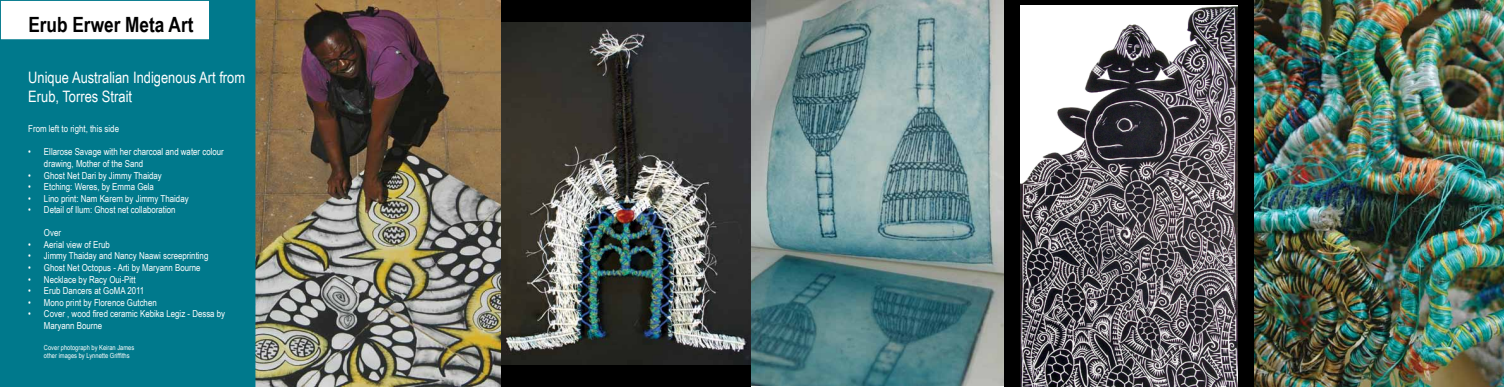
<style>
.page{position:relative;width:1504px;height:387px;background:#fff}
.page>*{position:absolute;margin:0;border:0;box-sizing:border-box;transform-origin:0 0}
.t1{font:700 21px "Arial Narrow";color:#000}
.t2{font:15.75px/18.9px "Arial Narrow";color:#fff}
.t3{font:9.62px/11.5px "Arial Narrow";color:#fff}
.t4{font:7px "Arial Narrow";color:#fff}
</style>
<div class="page">
<img style="left:255px;top:1px;width:246px;height:386px">
<div style="left:0;top:0;width:255px;height:386px;background:#00798c"></div>
<div style="left:0;top:0;width:255px;height:387px;border:1px solid #00798c"></div>
<div style="left:0;top:0;width:209px;height:40px;background:#fff"></div>
<div style="left:0;top:0;width:210px;height:40px;border:1px solid #00798c"></div>
<img style="left:1253px;top:0;width:250px;height:387px">
<img style="left:750px;top:1px;width:253px;height:384px">
<div style="left:501px;top:0;width:249px;height:386px;background:#000"></div>
<img style="left:501px;top:22px;width:249px;height:343px">
<div style="left:1004px;top:0;width:249px;height:386px;background:#000"></div>
<img style="left:1020px;top:6px;width:217px;height:380px">
<h1 class="t1" style="left:28px;top:9px;width:166px">Erub Erwer Meta Art</h1>
<h2 class="t2" style="left:28px;top:67px;width:218px">Unique Australian Indigenous Art from<br>Erub, Torres Strait</h2>
<p class="t3" style="left:28px;top:123px;width:92px">From left to right, this side</p>
<p class="t3" style="left:44px;top:146px;width:181px;text-indent:-16px">• Ellarose Savage with her charcoal and water colour drawing, Mother of the Sand</p>
<p class="t3" style="left:28px;top:169px;width:135px">• Ghost Net Dari by Jimmy Thaiday</p>
<p class="t3" style="left:28px;top:181px;width:127px">• Etching: Weres, by Emma Gela</p>
<p class="t3" style="left:28px;top:192px;width:162px">• Lino print: Nam Karem by Jimmy Thaiday</p>
<p class="t3" style="left:28px;top:204px;width:149px">• Detail of Ilum: Ghost net collaboration</p>
<p class="t3" style="left:28px;top:227px;width:34px">• Over</p>
<p class="t3" style="left:28px;top:238px;width:83px">• Aerial view of Erub</p>
<p class="t3" style="left:28px;top:250px;width:182px">• Jimmy Thaiday and Nancy Naawi screeprinting</p>
<p class="t3" style="left:28px;top:261px;width:174px">• Ghost Net Octopus - Arti by Maryann Bourne</p>
<p class="t3" style="left:28px;top:273px;width:109px">• Necklace by Racy Oui-Pitt</p>
<p class="t3" style="left:28px;top:285px;width:118px">• Erub Dancers at GoMA 2011</p>
<p class="t3" style="left:28px;top:296px;width:130px">• Mono print by Florence Gutchen</p>
<p class="t3" style="left:44px;top:308px;width:183px;text-indent:-16px">• Cover , wood fired ceramic Kebika Legiz - Dessa by<br>Maryann Bourne</p>
<p class="t4" style="left:28px;top:342px;width:108px">• Cover photograph by Keiran James</p>
<p class="t4" style="left:28px;top:350px;width:103px">• other images by Lynnette Griffiths</p>
</div>
